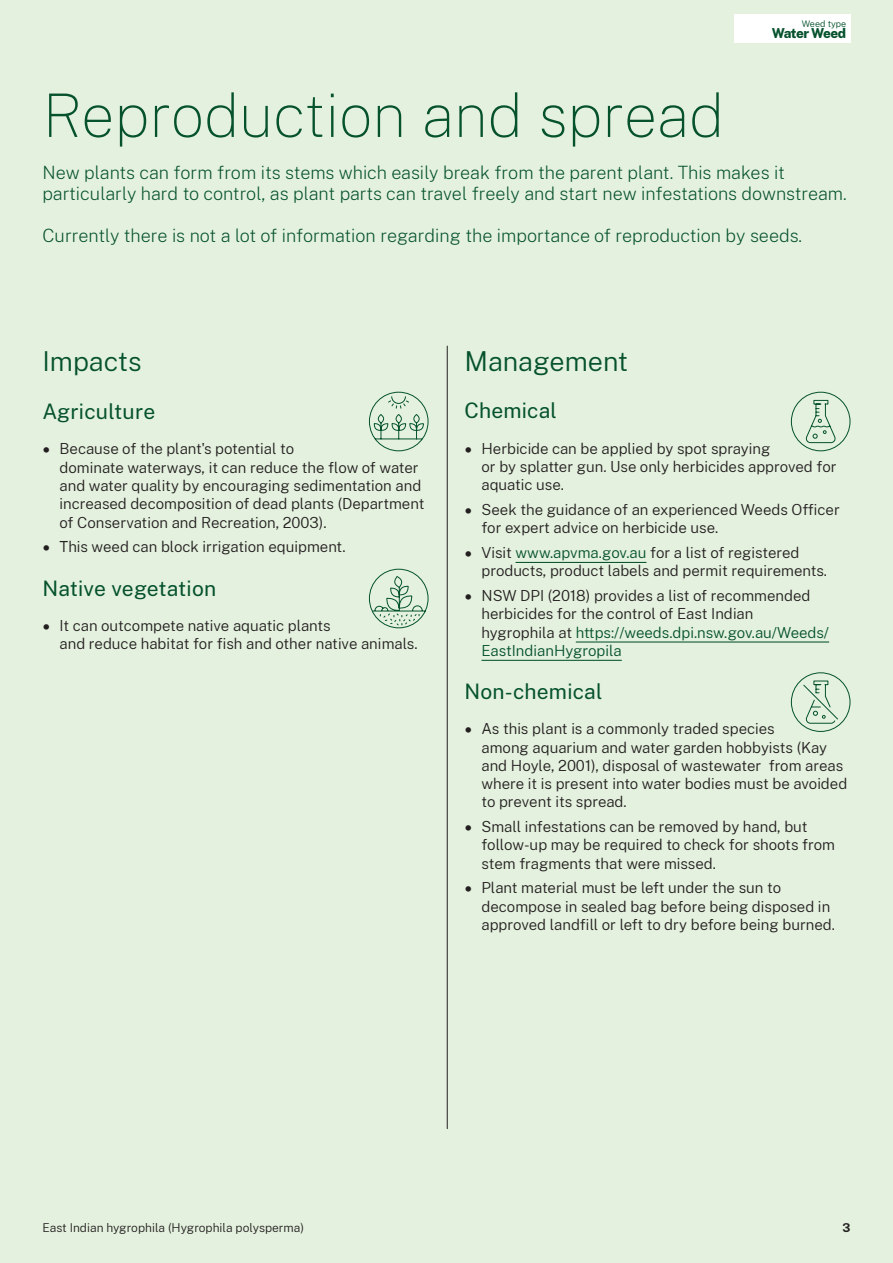
<style>
.page{position:relative;width:893px;height:1263px;background:#e4f1de}
.page>*{position:absolute;margin:0;border:0;box-sizing:border-box;transform-origin:0 0}
.H1{font:100 60px "Public Sans";color:#05522d}
.H2{font:300 27px "Public Sans";color:#05522d}
.H3{font:21px "Public Sans";letter-spacing:.01em;color:#05522d}
.Intro{font:200 18px/21px "Public Sans";color:#05522d}
.t1{font:300 15px/18.3px "Public Sans";color:#231f20}
.Body{font:800 13.5px "Public Sans";letter-spacing:-.045em;color:#05522d}
.t2{font:300 12px "Public Sans";color:#231f20}
.t3{font:700 12px "Public Sans";color:#231f20}
.Small_Print{font:300 9px "Public Sans";color:#05522d}
.s1{font-family:"Nunito Sans"}
.s2{color:#05522d}
</style>
<div class="page">
<hr style="left:447px;top:346px;width:1px;height:783px;background:#231f20">
<svg style="left:368px;top:391px;width:61px;height:61px"></svg>
<svg style="left:368px;top:568px;width:61px;height:61px"></svg>
<hr style="left:516px;top:562px;width:130px;height:1px;background:#05522d">
<hr style="left:576px;top:641px;width:253px;height:1px;background:#05522d">
<hr style="left:481px;top:660px;width:141px;height:1px;background:#05522d">
<svg style="left:790px;top:391px;width:61px;height:61px"></svg>
<svg style="left:790px;top:672px;width:61px;height:60px"></svg>
<div style="left:733px;top:14px;width:117px;height:29px;background:#fff"></div>
<p class="Small_Print" style="left:802px;top:17px;width:46px">Weed type</p>
<p class="Body" style="left:772px;top:23px;width:76px">Water Weed</p>
<h1 class="H1" style="left:43px;top:75px;width:683px">Reproduction and spread</h1>
<p class="Intro" style="left:43px;top:161px;width:806px">New plants can form from its stems which easily break from the parent plant. This makes it particularly hard to control, as plant parts can travel freely and start new infestations downstream.</p>
<p class="Intro" style="left:43px;top:225px;width:761px">Currently there is not a lot of information regarding the importance of reproduction by seeds.</p>
<h2 class="H2" style="left:43px;top:342px;width:100px">Impacts</h2>
<h3 class="H3" style="left:43px;top:397px;width:114px">Agriculture</h3>
<p class="t1" style="left:60px;top:439px;width:366px;text-indent:-17px"><span class="s1">•</span> Because of the plant's potential to<br>dominate waterways, it can reduce the flow of water and water quality by encouraging sedimentation and increased decomposition of dead plants (Department of Conservation and Recreation, 2003).</p>
<p class="t1" style="left:43px;top:537px;width:305px"><span class="s1">•</span> This weed can block irrigation equipment.</p>
<h3 class="H3" style="left:43px;top:573px;width:175px">Native vegetation</h3>
<p class="t1" style="left:60px;top:616px;width:360px;text-indent:-17px"><span class="s1">•</span> It can outcompete native aquatic plants<br>and reduce habitat for fish and other native animals.</p>
<h2 class="H2" style="left:464px;top:342px;width:165px">Management</h2>
<h3 class="H3" style="left:464px;top:396px;width:94px">Chemical</h3>
<p class="t1" style="left:481px;top:438px;width:357px;text-indent:-17px"><span class="s1">•</span> Herbicide can be applied by spot spraying<br>or by splatter gun. Use only herbicides approved for aquatic use.</p>
<p class="t1" style="left:481px;top:500px;width:360px;text-indent:-17px"><span class="s1">•</span> Seek the guidance of an experienced Weeds Officer for expert advice on herbicide use.</p>
<p class="t1" style="left:481px;top:543px;width:347px;text-indent:-17px"><span class="s1">•</span> Visit <span class="s2">www.apvma.gov.au</span> for a list of registered products, product labels and permit requirements.</p>
<p class="t1" style="left:481px;top:586px;width:349px;text-indent:-17px"><span class="s1">•</span> NSW DPI (2018) provides a list of recommended herbicides for the control of East Indian hygrophila at <span class="s2">https://weeds.dpi.nsw.gov.au/Weeds/ EastIndianHygropila</span></p>
<h3 class="H3" style="left:464px;top:677px;width:139px">Non-chemical</h3>
<p class="t1" style="left:481px;top:719px;width:367px;text-indent:-17px"><span class="s1">•</span> As this plant is a commonly traded species<br>among aquarium and water garden hobbyists (Kay and Hoyle, 2001), disposal of wastewater from areas where it is present into water bodies must be avoided to prevent its spread.</p>
<p class="t1" style="left:481px;top:817px;width:355px;text-indent:-17px"><span class="s1">•</span> Small infestations can be removed by hand, but follow-up may be required to check for shoots from stem fragments that were missed.</p>
<p class="t1" style="left:481px;top:878px;width:355px;text-indent:-17px"><span class="s1">•</span> Plant material must be left under the sun to decompose in sealed bag before being disposed in approved landfill or left to dry before being burned.</p>
<p class="t2" style="left:43px;top:1219px;width:263px">East Indian hygrophila (Hygrophila polysperma)</p>
<p class="t3" style="left:842px;top:1219px;width:9px">3</p>
</div>
